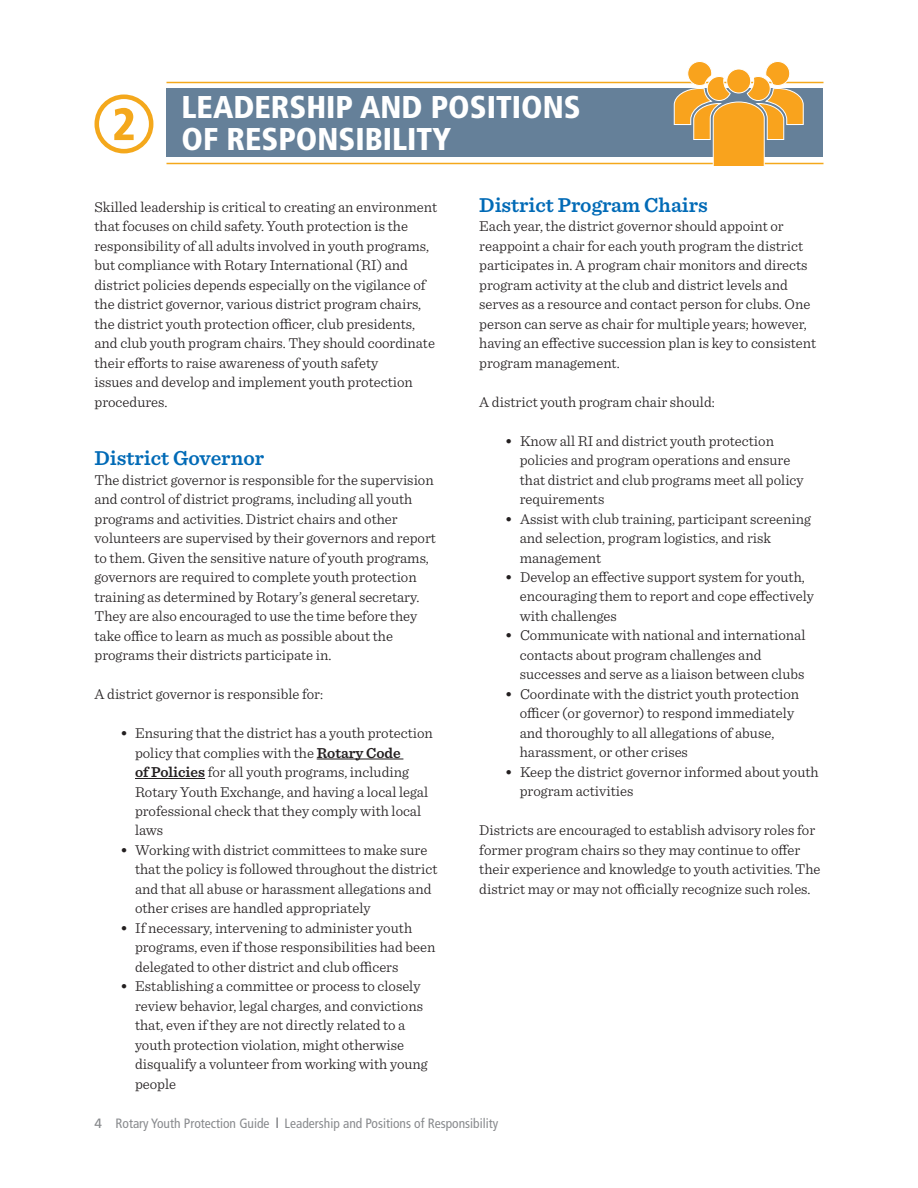
<style>
.page{position:relative;width:918px;height:1188px;background:#fff}
.page>*{position:absolute;margin:0;border:0;box-sizing:border-box;transform-origin:0 0}
.t1{font:900 condensed 31.5px/31.5px "Frutiger LT Std";color:#fff}
.t2{font:600 21px "Sentinel";color:#016ab6}
.t3{font:300 15px/19.5px "Sentinel";color:#231f20}
.t4{font:condensed 13.5px "Frutiger LT Std";color:#898b8e}
.s1{font-weight:600}
.s2{font-stretch:normal}
</style>
<div class="page">
<svg style="left:276px;top:1118px;width:2px;height:10px"></svg>
<div style="left:94px;top:95px;width:59px;height:58px;border:5px solid #f4a81c;border-radius:50%"></div>
<svg style="left:114px;top:108px;width:20px;height:32px"></svg>
<div style="left:166px;top:88px;width:658px;height:70px;background:#658099"></div>
<hr style="left:166px;top:163px;width:658px;height:1px;background:#f4a81c">
<hr style="left:166px;top:82px;width:658px;height:1px;background:#f4a81c">
<hr style="left:317px;top:759px;width:86px;height:1px;background:#231f20">
<hr style="left:135px;top:778px;width:70px;height:1px;background:#231f20">
<svg style="left:674px;top:61px;width:130px;height:105px"></svg>
<h1 class="t1" style="left:182px;top:91px;width:401px">LEADERSHIP AND POSITIONS<br>OF RESPONSIBILITY</h1>
<p class="t3" style="left:94px;top:196px;width:344px">Skilled leadership is critical to creating an environment that focuses on child safety. Youth protection is the responsibility of all adults involved in youth programs, but compliance with Rotary International (RI) and district policies depends especially on the vigilance of the district governor, various district program chairs, the district youth protection officer, club presidents, and club youth program chairs. They should coordinate their efforts to raise awareness of youth safety<br>issues and develop and implement youth protection procedures.</p>
<h2 class="t2" style="left:94px;top:442px;width:171px">District Governor</h2>
<p class="t3" style="left:94px;top:469px;width:343px">The district governor is responsible for the supervision and control of district programs, including all youth programs and activities. District chairs and other volunteers are supervised by their governors and report to them. Given the sensitive nature of youth programs, governors are required to complete youth protection training as determined by Rotary’s general secretary.<br>They are also encouraged to use the time before they take office to learn as much as possible about the programs their districts participate in.</p>
<p class="t3" style="left:94px;top:683px;width:230px">A district governor is responsible for:</p>
<p class="t3" style="left:135px;top:722px;width:300px;text-indent:-15px"><span class="s1">•</span> Ensuring that the district has a youth protection policy that complies with the <span class="s1">Rotary Code<br>of Policies</span> for all youth programs, including Rotary Youth Exchange, and having a local legal professional check that they comply with local laws</p>
<p class="t3" style="left:135px;top:839px;width:304px;text-indent:-15px"><span class="s1">•</span> Working with district committees to make sure that the policy is followed throughout the district and that all abuse or harassment allegations and other crises are handled appropriately</p>
<p class="t3" style="left:135px;top:917px;width:302px;text-indent:-15px"><span class="s1">•</span> If necessary, intervening to administer youth programs, even if those responsibilities had been delegated to other district and club officers</p>
<p class="t3" style="left:135px;top:976px;width:294px;text-indent:-15px"><span class="s1">•</span> Establishing a committee or process to closely review behavior, legal charges, and convictions that, even if they are not directly related to a youth protection violation, might otherwise disqualify a volunteer from working with young people</p>
<h2 class="t2" style="left:479px;top:188px;width:230px">District Program Chairs</h2>
<p class="t3" style="left:479px;top:215px;width:338px">Each year, the district governor should appoint or reappoint a chair for each youth program the district participates in. A program chair monitors and directs program activity at the club and district levels and serves as a resource and contact person for clubs. One person can serve as chair for multiple years; however, having an effective succession plan is key to consistent program management.</p>
<p class="t3" style="left:479px;top:391px;width:237px">A district youth program chair should:</p>
<p class="t3" style="left:520px;top:430px;width:286px;text-indent:-15px"><span class="s1">•</span> Know all RI and district youth protection policies and program operations and ensure that district and club programs meet all policy requirements</p>
<p class="t3" style="left:520px;top:508px;width:293px;text-indent:-15px"><span class="s1">•</span> Assist with club training, participant screening and selection, program logistics, and risk management</p>
<p class="t3" style="left:520px;top:566px;width:296px;text-indent:-15px"><span class="s1">•</span> Develop an effective support system for youth, encouraging them to report and cope effectively with challenges</p>
<p class="t3" style="left:520px;top:625px;width:287px;text-indent:-15px"><span class="s1">•</span> Communicate with national and international contacts about program challenges and successes and serve as a liaison between clubs</p>
<p class="t3" style="left:520px;top:683px;width:281px;text-indent:-15px"><span class="s1">•</span> Coordinate with the district youth protection officer (or governor) to respond immediately and thoroughly to all allegations of abuse, harassment, or other crises</p>
<p class="t3" style="left:520px;top:761px;width:301px;text-indent:-15px"><span class="s1">•</span> Keep the district governor informed about youth program activities</p>
<p class="t3" style="left:479px;top:820px;width:343px">Districts are encouraged to establish advisory roles for former program chairs so they may continue to offer their experience and knowledge to youth activities. The district may or may not officially recognize such roles.</p>
<p class="t4" style="left:94px;top:1115px;width:405px"><span class="s2">4</span> Rotary Youth Protection Guide Leadership and Positions of Responsibility</p>
</div>
